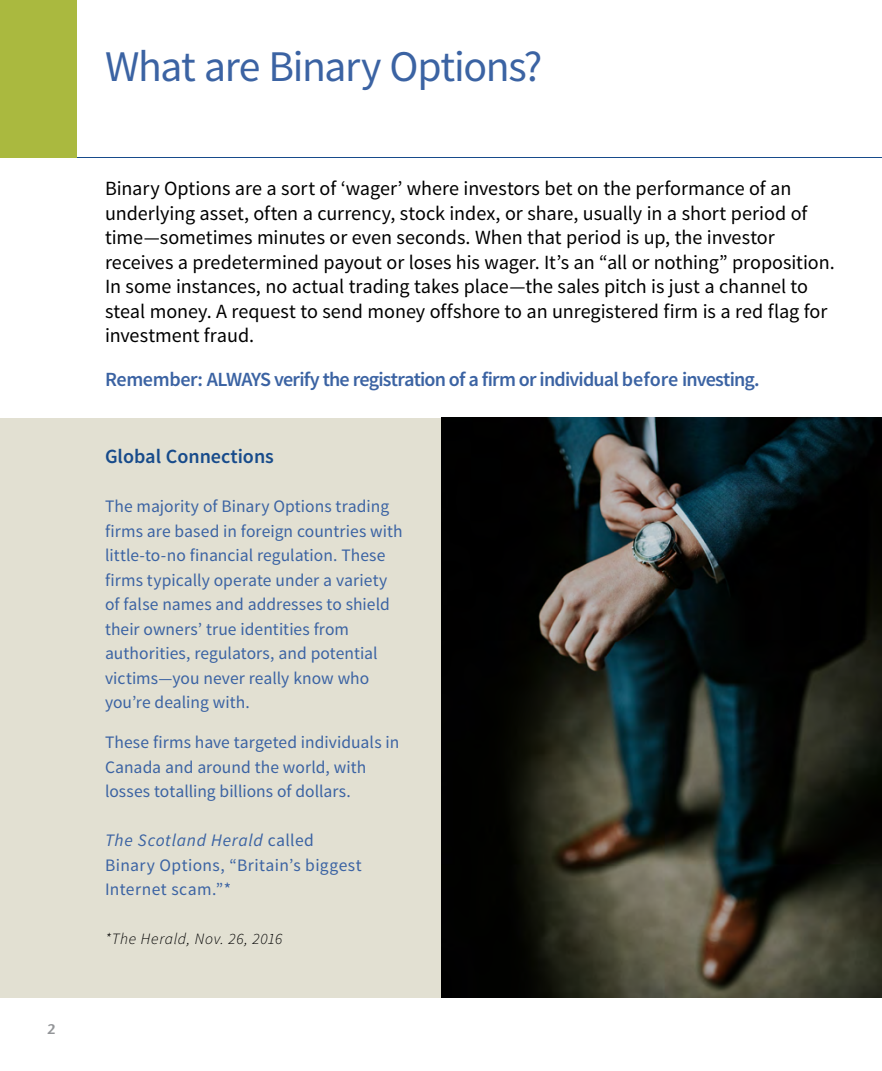
<style>
.page{position:relative;width:882px;height:1071px;background:#fff}
.page>*{position:absolute;margin:0;border:0;box-sizing:border-box;transform-origin:0 0}
.t1{font:43.75px "Source Sans Pro";letter-spacing:-.03em;color:#3b63a3}
.t2{font:20.12px/24.5px "Source Sans Pro";letter-spacing:-.005em;color:#000}
.t3{font:600 20.12px "Source Sans Pro";letter-spacing:-.04em;color:#3b63a3}
.t4{font:600 20.12px "Source Sans Pro";color:#174b8b}
.t5{font:17.5px/24.5px "Source Sans Pro";letter-spacing:.005em;color:#3b63a3}
.t6{font:17.5px/24.5px "Source Sans Pro";letter-spacing:.025em;color:#3b63a3}
.t7{font:italic 300 15.75px "Source Sans Pro";letter-spacing:.04em;color:#000}
.t8{font:600 14px "Stone Sans Std";color:#939598}
.s1{font-style:italic}
</style>
<div class="page">
<div style="left:0;top:418px;width:441px;height:580px;background:#e2e0d2"></div>
<img style="left:441px;top:418px;width:441px;height:580px">
<hr style="left:0;top:157px;width:882px;height:1px;background:#174b8b">
<div style="left:0;top:0;width:77px;height:158px;background:#aab93f"></div>
<p class="t8" style="left:47px;top:1021px;width:10px">2</p>
<h1 class="t1" style="left:105px;top:39px;width:439px">What are Binary Options?</h1>
<p class="t2" style="left:105px;top:177px;width:731px">Binary Options are a sort of ‘wager’ where investors bet on the performance of an underlying asset, often a currency, stock index, or share, usually in a short period of time—sometimes minutes or even seconds. When that period is up, the investor receives a predetermined payout or loses his wager. It’s an “all or nothing” proposition.<br>In some instances, no actual trading takes place—the sales pitch is just a channel to steal money. A request to send money offshore to an unregistered firm is a red flag for investment fraud.</p>
<p class="t3" style="left:105px;top:367px;width:656px">Remember: ALWAYS verify the registration of a firm or individual before investing.</p>
<p class="t4" style="left:105px;top:444px;width:170px">Global Connections</p>
<p class="t5" style="left:105px;top:494px;width:299px">The majority of Binary Options trading firms are based in foreign countries with little-to-no financial regulation. These firms typically operate under a variety of false names and addresses to shield their owners’ true identities from authorities, regulators, and potential victims—you never really know who you’re dealing with.</p>
<p class="t5" style="left:105px;top:731px;width:296px">These firms have targeted individuals in<br>Canada and around the world, with losses totalling billions of dollars.</p>
<p class="t6" style="left:105px;top:829px;width:258px"><span class="s1">The Scotland Herald</span> called<br>Binary Options, “Britain’s biggest<br>Internet scam.”*</p>
<p class="t7" style="left:105px;top:930px;width:179px">*The Herald, Nov. 26, 2016</p>
</div>
